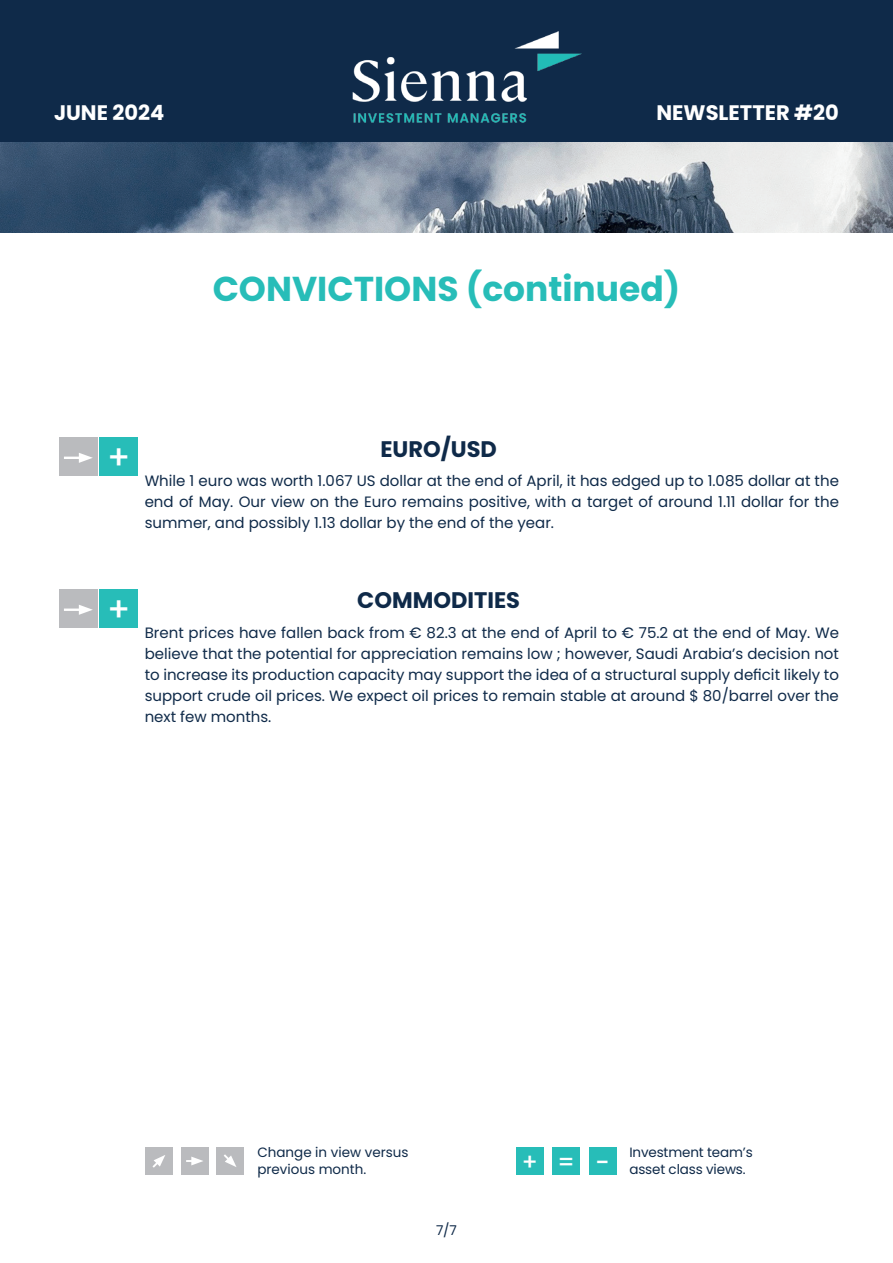
<style>
.page{position:relative;width:893px;height:1263px;background:#fff}
.page>*{position:absolute;margin:0;border:0;box-sizing:border-box;transform-origin:0 0}
.t1{font:700 34.5px "Poppins";color:#27bdb8}
.t2{font:700 22.5px "Poppins";color:#0f2a49}
.t3{font:700 21px "Poppins";color:#fff}
.t4{font:15px/21px "Poppins";color:#0f2a49;text-align:justify}
.t5{font:13.5px/16.5px "Poppins";color:#0f2a49}
</style>
<div class="page">
<div style="left:0;top:0;width:893px;height:142px;background:#0f2a49"></div>
<img style="left:0;top:142px;width:893px;height:91px">
<div style="left:145px;top:1147px;width:28px;height:28px;background:#babbbe"></div>
<div style="left:181px;top:1147px;width:28px;height:28px;background:#babbbe"></div>
<div style="left:216px;top:1147px;width:28px;height:28px;background:#babbbe"></div>
<svg style="left:152px;top:1155px;width:13px;height:13px"></svg>
<svg style="left:186px;top:1156px;width:17px;height:9px"></svg>
<svg style="left:224px;top:1154px;width:13px;height:13px"></svg>
<div style="left:516px;top:1147px;width:28px;height:28px;background:#27bdb8"></div>
<div style="left:552px;top:1147px;width:28px;height:28px;background:#27bdb8"></div>
<div style="left:589px;top:1147px;width:27px;height:28px;background:#27bdb8"></div>
<img style="left:302px;top:31px;width:295px;height:112px">
<div style="left:59px;top:437px;width:38px;height:38px;background:#babbbe"></div>
<div style="left:100px;top:437px;width:38px;height:38px;background:#27bdb8"></div>
<svg style="left:64px;top:453px;width:29px;height:10px"></svg>
<div style="left:59px;top:589px;width:38px;height:38px;background:#babbbe"></div>
<div style="left:100px;top:589px;width:38px;height:38px;background:#27bdb8"></div>
<hr style="left:64px;top:608px;width:19px;height:3px;background:#fff">
<svg style="left:74px;top:605px;width:19px;height:10px"></svg>
<h3 class="t3" style="left:54px;top:100px;width:112px">JUNE 2024</h3>
<h3 class="t3" style="left:656px;top:100px;width:184px">NEWSLETTER #20</h3>
<h1 class="t1" style="left:213px;top:269px;width:469px">CONVICTIONS (continued)</h1>
<h2 class="t2" style="left:380px;top:436px;width:118px">EURO/USD</h2>
<p class="t4" style="left:145px;top:471px;width:696px">While 1 euro was worth 1.067 US dollar at the end of April, it has edged up to 1.085 dollar at the end of May. Our view on the Euro remains positive, with a target of around 1.11 dollar for the summer, and possibly 1.13 dollar by the end of the year.</p>
<h2 class="t2" style="left:357px;top:587px;width:164px">COMMODITIES</h2>
<p class="t4" style="left:145px;top:622px;width:696px">Brent prices have fallen back from € 82.3 at the end of April to € 75.2 at the end of May. We believe that the potential for appreciation remains low ; however, Saudi Arabia’s decision not to increase its production capacity may support the idea of a structural supply deficit likely to support crude oil prices. We expect oil prices to remain stable at around $ 80/barrel over the next few months.</p>
<p class="t5" style="left:257px;top:1144px;width:153px">Change in view versus previous month.</p>
<p class="t5" style="left:629px;top:1144px;width:125px">Investment team’s asset class views.</p>
<p class="t5" style="left:436px;top:1222px;width:22px">7/7</p>
</div>
